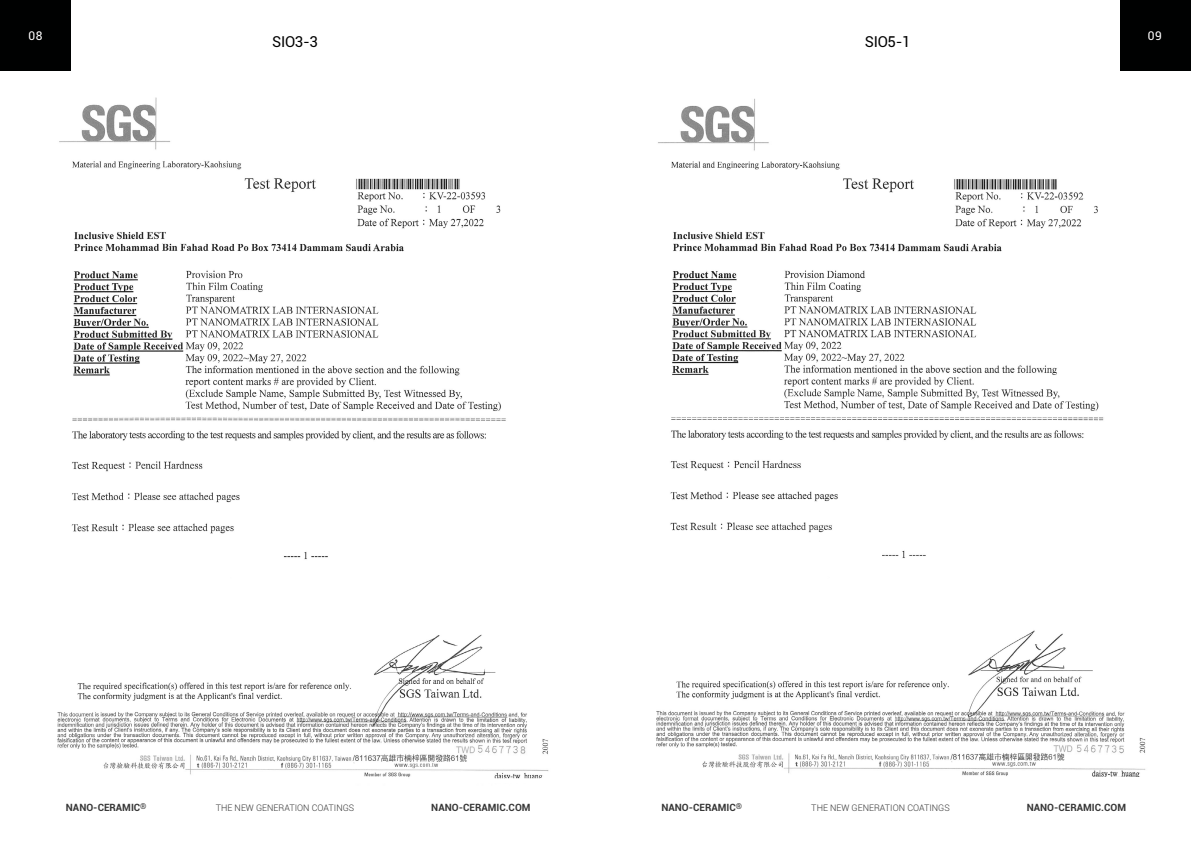
<style>
.page{position:relative;width:1191px;height:842px;background:#fff}
.page>*{position:absolute;margin:0;border:0;box-sizing:border-box;transform-origin:0 0}
.t1{font:15px "Roboto";letter-spacing:-.02em;color:#000}
.t2{font:12px "Roboto";color:#fff}
.t3{font:700 10px "Roboto";color:#373737}
.t4{font:300 9px "Roboto";color:#373737}
</style>
<div class="page">
<div style="left:0;top:0;width:71px;height:71px;background:#000101"></div>
<div style="left:1120px;top:0;width:71px;height:71px;background:#000101"></div>
<img style="left:656px;top:98px;width:490px;height:678px">
<img style="left:57px;top:97px;width:492px;height:682px">
<p class="t2" style="left:28px;top:29px;width:16px">08</p>
<p class="t2" style="left:1148px;top:29px;width:16px">09</p>
<h1 class="t1" style="left:272px;top:33px;width:47px">SIO3-3</h1>
<h1 class="t1" style="left:865px;top:33px;width:47px">SIO5-1</h1>
<p class="t3" style="left:66px;top:802px;width:82px">NANO-CERAMIC<sup>®</sup></p>
<p class="t4" style="left:216px;top:803px;width:140px">THE NEW GENERATION COATINGS</p>
<p class="t3" style="left:431px;top:802px;width:101px">NANO-CERAMIC.COM</p>
<p class="t3" style="left:661px;top:802px;width:82px">NANO-CERAMIC<sup>®</sup></p>
<p class="t4" style="left:811px;top:803px;width:140px">THE NEW GENERATION COATINGS</p>
<p class="t3" style="left:1026px;top:802px;width:101px">NANO-CERAMIC.COM</p>
</div>
